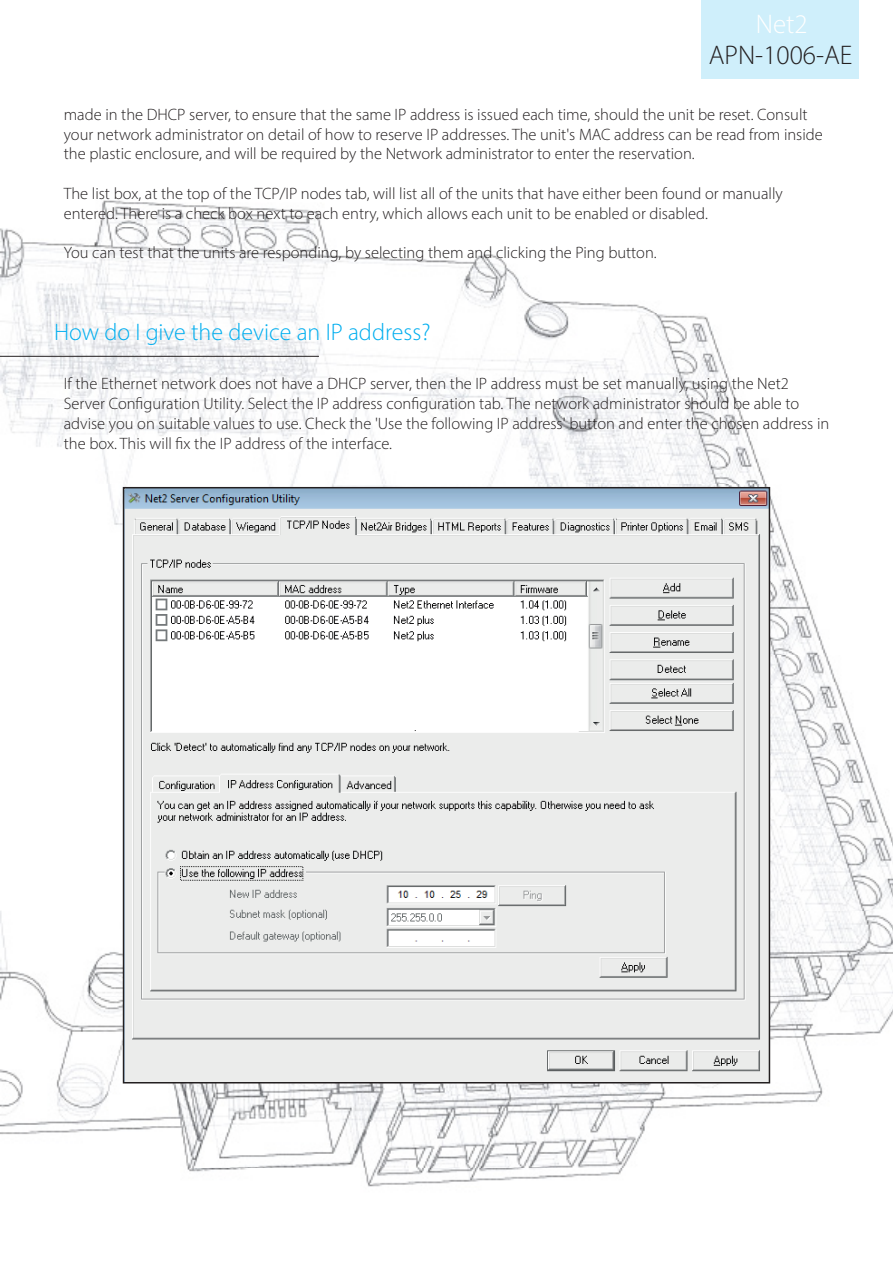
<style>
.page{position:relative;width:893px;height:1263px;background:#fff}
.page>*{position:absolute;margin:0;border:0;box-sizing:border-box;transform-origin:0 0}
.t1{font:300 27px "Myriad Pro";color:#231f20}
.t2{font:300 27px "Myriad Pro";color:#fff}
.Section_title_-_Whit{font:300 24px "Myriad Pro";color:#00aeef}
.Text_-_11pt{font:300 16.5px/19.8px "Myriad Pro";color:#231f20}
</style>
<div class="page">
<div style="left:702px;top:0;width:157px;height:79px;background:#cfeffb"></div>
<img style="left:0;top:200px;width:893px;height:987px">
<img style="left:126px;top:490px;width:641px;height:590px">
<hr style="left:0;top:356px;width:319px;height:1px;background:#231f20">
<h1 class="t2" style="left:756px;top:8px;width:53px">Net2</h1>
<h1 class="t1" style="left:709px;top:39px;width:145px">APN-1006-AE</h1>
<p class="Text_-_11pt" style="left:64px;top:104px;width:761px">made in the DHCP server, to ensure that the same IP address is issued each time, should the unit be reset. Consult your network administrator on detail of how to reserve IP addresses. The unit's MAC address can be read from inside the plastic enclosure, and will be required by the Network administrator to enter the reservation.</p>
<p class="Text_-_11pt" style="left:64px;top:183px;width:720px">The list box, at the top of the TCP/IP nodes tab, will list all of the units that have either been found or manually entered. There is a check box next to each entry, which allows each unit to be enabled or disabled.</p>
<p class="Text_-_11pt" style="left:64px;top:243px;width:594px">You can test that the units are responding, by selecting them and clicking the Ping button.</p>
<p class="Section_title_-_Whit" style="left:54px;top:318px;width:378px">How do I give the device an IP address?</p>
<p class="Text_-_11pt" style="left:64px;top:374px;width:767px">If the Ethernet network does not have a DHCP server, then the IP address must be set manually, using the Net2<br>Server Configuration Utility. Select the IP address configuration tab. The network administrator should be able to advise you on suitable values to use. Check the 'Use the following IP address' button and enter the chosen address in the box. This will fix the IP address of the interface.</p>
</div>
